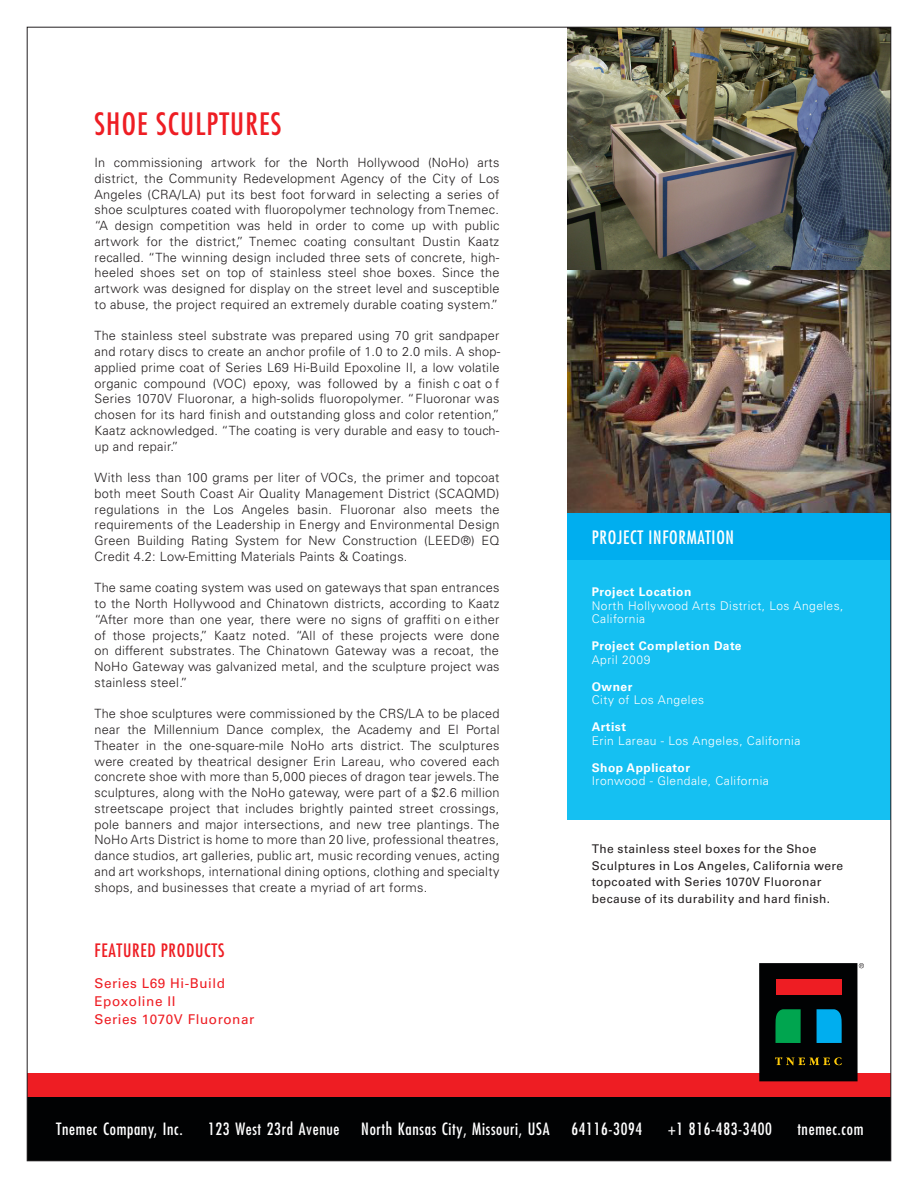
<style>
.page{position:relative;width:918px;height:1188px;background:#fff}
.page>*{position:absolute;margin:0;border:0;box-sizing:border-box;transform-origin:0 0}
.t1{font:condensed 30px "Futura Std";letter-spacing:.04em;color:#ee1d23}
.t2{font:condensed 18px "Futura Std";letter-spacing:.04em;color:#fff}
.t3{font:condensed 18px "Futura Std";letter-spacing:.04em;color:#ee1d23}
.t4{font:condensed 16.5px "Futura Std";letter-spacing:.04em;color:#fff}
.t5{font:13.5px/18px "Univers LT Std";letter-spacing:.04em;color:#ee1d23}
.t6{font:300 12.75px/15.8px "Univers LT Std";letter-spacing:.02em;color:#231f20;text-align:justify}
.Body_on_White{font:12px/16.5px "Univers LT Std";letter-spacing:.025em;color:#231f20}
.t7{font:300 12px/13.5px "Univers LT Std";letter-spacing:.04em;color:#fff}
.t8{font:700 12px "Univers LT Std";letter-spacing:.04em;color:#fff}
</style>
<div class="page">
<div style="left:27px;top:1097px;width:864px;height:64px;background:#010203"></div>
<div style="left:27px;top:1074px;width:864px;height:23px;background:#ee1d23"></div>
<div style="left:567px;top:513px;width:324px;height:48px;background:#00aeef"></div>
<div style="left:567px;top:561px;width:324px;height:259px;background:#15c0f2"></div>
<img style="left:567px;top:270px;width:322px;height:243px">
<img style="left:567px;top:29px;width:322px;height:241px">
<div style="left:759px;top:963px;width:99px;height:118px;background:#010203"></div>
<div style="left:776px;top:979px;width:65px;height:15px;background:#ee1d23"></div>
<svg style="left:775px;top:1009px;width:26px;height:34px"></svg>
<svg style="left:817px;top:1009px;width:25px;height:34px"></svg>
<svg style="left:775px;top:1057px;width:67px;height:8px"></svg>
<svg style="left:859px;top:963px;width:5px;height:5px"></svg>
<p class="t1" style="left:94px;top:106px;width:188px">SHOE SCULPTURES</p>
<p class="t6" style="left:94px;top:155px;width:407px">In commissioning artwork for the North Hollywood (NoHo) arts district, the Community Redevelopment Agency of the City of Los Angeles (CRA/LA) put its best foot forward in selecting a series of shoe sculptures coated with fluoropolymer technology from Tnemec. “A design competition was held in order to come up with public artwork for the district,” Tnemec coating consultant Dustin Kaatz recalled. “The winning design included three sets of concrete, high&shy;heeled shoes set on top of stainless steel shoe boxes. Since the artwork was designed for display on the street level and susceptible to abuse, the project required an extremely durable coating system.”</p>
<p class="t6" style="left:94px;top:328px;width:407px">The stainless steel substrate was prepared using 70 grit sandpaper and rotary discs to create an anchor profile of 1.0 to 2.0 mils. A shop&shy;applied prime coat of Series L69 Hi-Build Epoxoline II, a low volatile organic compound (VOC) epoxy, was followed by a finish c oat o f Series 1070V Fluoronar, a high-solids fluoropolymer. “Fluoronar was chosen for its hard finish and outstanding gloss and color retention,” Kaatz acknowledged. “The coating is very durable and easy to touch&shy;up and repair.”</p>
<p class="t6" style="left:94px;top:470px;width:407px">With less than 100 grams per liter of VOCs, the primer and topcoat both meet South Coast Air Quality Management District (SCAQMD) regulations in the Los Angeles basin. Fluoronar also meets the requirements of the Leadership in Energy and Environmental Design Green Building Rating System for New Construction (LEED®) EQ Credit 4.2: Low-Emitting Materials Paints &amp; Coatings.</p>
<p class="t6" style="left:94px;top:580px;width:407px">The same coating system was used on gateways that span entrances to the North Hollywood and Chinatown districts, according to Kaatz “After more than one year, there were no signs of graffiti on either of those projects,” Kaatz noted. “All of these projects were done on different substrates. The Chinatown Gateway was a recoat, the NoHo Gateway was galvanized metal, and the sculpture project was stainless steel.”</p>
<p class="t6" style="left:94px;top:706px;width:407px">The shoe sculptures were commissioned by the CRS/LA to be placed near the Millennium Dance complex, the Academy and El Portal Theater in the one-square-mile NoHo arts district. The sculptures were created by theatrical designer Erin Lareau, who covered each concrete shoe with more than 5,000 pieces of dragon tear jewels. The sculptures, along with the NoHo gateway, were part of a $2.6 million streetscape project that includes brightly painted street crossings, pole banners and major intersections, and new tree plantings. The NoHo Arts District is home to more than 20 live, professional theatres, dance studios, art galleries, public art, music recording venues, acting and art workshops, international dining options, clothing and specialty shops, and businesses that create a myriad of art forms.</p>
<p class="t3" style="left:94px;top:939px;width:132px">FEATURED PRODUCTS</p>
<p class="t5" style="left:94px;top:975px;width:161px">Series L69 Hi-Build<br>Epoxoline II<br>Series 1070V Fluoronar</p>
<p class="t2" style="left:592px;top:526px;width:144px">PROJECT INFORMATION</p>
<p class="t8" style="left:592px;top:585px;width:101px">Project Location</p>
<p class="t7" style="left:592px;top:599px;width:253px">North Hollywood Arts District, Los Angeles,<br>California</p>
<p class="t8" style="left:592px;top:639px;width:151px">Project Completion Date</p>
<p class="t7" style="left:592px;top:653px;width:60px">April 2009</p>
<p class="t8" style="left:592px;top:679px;width:42px">Owner</p>
<p class="t7" style="left:592px;top:693px;width:114px">City of Los Angeles</p>
<p class="t8" style="left:592px;top:720px;width:36px">Artist</p>
<p class="t7" style="left:592px;top:734px;width:210px">Erin Lareau - Los Angeles, California</p>
<p class="t8" style="left:592px;top:760px;width:100px">Shop Applicator</p>
<p class="t7" style="left:592px;top:774px;width:179px">Ironwood - Glendale, California</p>
<p class="Body_on_White" style="left:592px;top:841px;width:253px">The stainless steel boxes for the Shoe Sculptures in Los Angeles, California were topcoated with Series 1070V Fluoronar because of its durability and hard finish.</p>
<p class="t4" style="left:56px;top:1119px;width:128px">Tnemec Company, Inc.</p>
<p class="t4" style="left:208px;top:1119px;width:133px">123 West 23rd Avenue</p>
<p class="t4" style="left:361px;top:1119px;width:190px">North Kansas City, Missouri, USA</p>
<p class="t4" style="left:571px;top:1119px;width:72px">64116-3094</p>
<p class="t4" style="left:668px;top:1119px;width:106px">+1 816-483-3400</p>
<p class="t4" style="left:797px;top:1119px;width:68px">tnemec.com</p>
</div>
